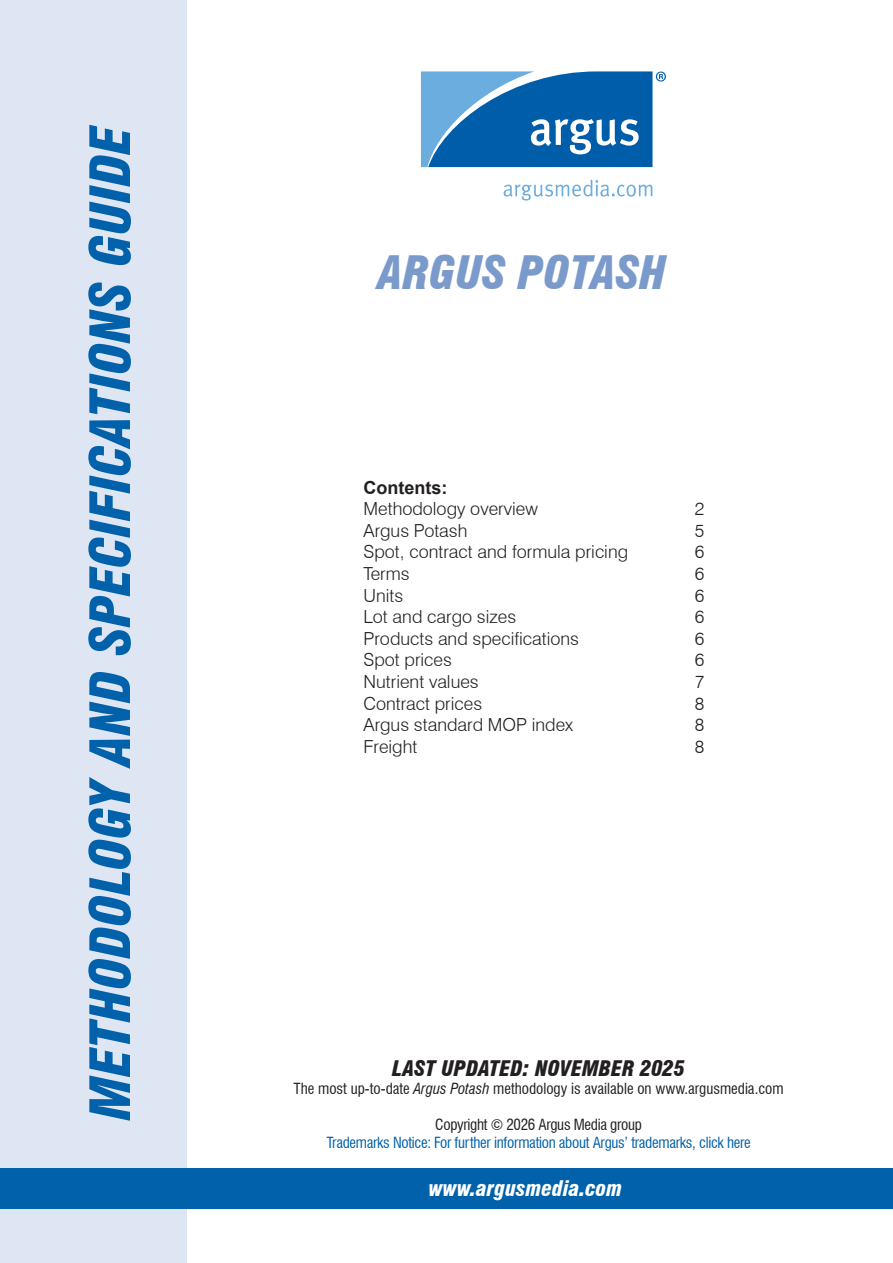
<style>
.page{position:relative;width:893px;height:1263px;background:#fff}
.page>*{position:absolute;margin:0;border:0;box-sizing:border-box;transform-origin:0 0}
.t1{font:italic 900 condensed 54px "Swiss 721 BT";color:#0161aa}
.t2{font:italic 900 condensed 45px "Swiss 721 BT";color:#7b9acc}
.t3{font:italic 900 condensed 21px "Swiss 721 BT";color:#231f20}
.t4{font:italic 900 condensed 21px "Swiss 721 BT";color:#fff}
.t5{font:300 18px "Swiss 721 BT";color:#231f20}
.TOC1_-_Header{font:700 18px "Arial";color:#231f20}
.t6{font:condensed 15px "Swiss 721 BT";color:#231f20}
.t7{font:condensed 15px "Swiss 721 BT";letter-spacing:-.02em;color:#0161aa}
.t8{font:condensed 15px "Swiss 721 BT";letter-spacing:-.02em;color:#231f20}
.s1{font-style:italic}
</style>
<div class="page">
<div style="left:0;top:0;width:186px;height:1263px;background:#dfe6f3"></div>
<div style="left:0;top:1168px;width:893px;height:41px;background:#0161aa"></div>
<svg style="left:504px;top:180px;width:148px;height:20px"></svg>
<svg style="left:421px;top:71px;width:245px;height:96px;background:#3983c0"></svg>
<p class="t1" style="left:78px;top:1120px;width:997px;rotate:-90deg">METHODOLOGY AND SPECIFICATIONS GUIDE</p>
<p class="t2" style="left:378px;top:246px;width:290px">ARGUS POTASH</p>
<p class="TOC1_-_Header" style="left:364px;top:475px;width:85px">Contents:</p>
<p class="t5" style="left:364px;top:498px;width:176px">Methodology overview</p>
<p class="t5" style="left:695px;top:498px;width:11px">2</p>
<p class="t5" style="left:364px;top:519px;width:105px">Argus Potash</p>
<p class="t5" style="left:695px;top:519px;width:11px">5</p>
<p class="t5" style="left:364px;top:541px;width:266px">Spot, contract and formula pricing</p>
<p class="t5" style="left:695px;top:541px;width:11px">6</p>
<p class="t5" style="left:364px;top:563px;width:48px">Terms</p>
<p class="t5" style="left:695px;top:563px;width:11px">6</p>
<p class="t5" style="left:364px;top:584px;width:41px">Units</p>
<p class="t5" style="left:695px;top:584px;width:11px">6</p>
<p class="t5" style="left:364px;top:606px;width:154px">Lot and cargo sizes</p>
<p class="t5" style="left:695px;top:606px;width:11px">6</p>
<p class="t5" style="left:364px;top:627px;width:217px">Products and specifications</p>
<p class="t5" style="left:695px;top:627px;width:11px">6</p>
<p class="t5" style="left:364px;top:649px;width:90px">Spot prices</p>
<p class="t5" style="left:695px;top:649px;width:11px">6</p>
<p class="t5" style="left:364px;top:671px;width:117px">Nutrient values</p>
<p class="t5" style="left:695px;top:671px;width:11px">7</p>
<p class="t5" style="left:364px;top:692px;width:120px">Contract prices</p>
<p class="t5" style="left:695px;top:692px;width:11px">8</p>
<p class="t5" style="left:364px;top:714px;width:211px">Argus standard MOP index</p>
<p class="t5" style="left:695px;top:714px;width:11px">8</p>
<p class="t5" style="left:364px;top:735px;width:55px">Freight</p>
<p class="t5" style="left:695px;top:735px;width:11px">8</p>
<p class="t3" style="left:392px;top:1056px;width:294px">LAST UPDATED: NOVEMBER 2025</p>
<p class="t6" style="left:293px;top:1080px;width:492px">The most up-to-date <span class="s1">Argus Potash</span> methodology is available on www.argusmedia.com</p>
<p class="t8" style="left:435px;top:1116px;width:208px">Copyright © 2026 Argus Media group</p>
<p class="t7" style="left:326px;top:1134px;width:426px">Trademarks Notice: For further information about Argus’ trademarks, click here</p>
<p class="t4" style="left:429px;top:1176px;width:195px">www.argusmedia.com</p>
</div>
